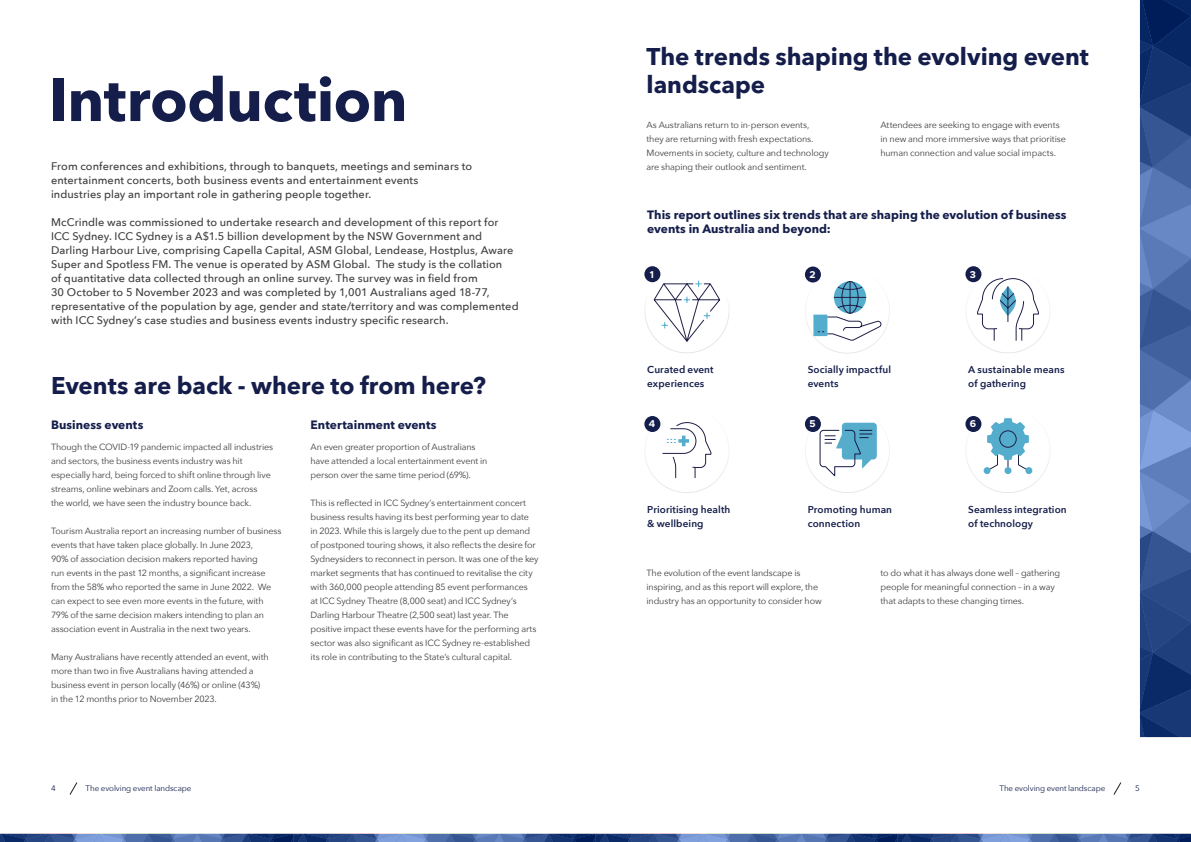
<style>
.page{position:relative;width:1191px;height:842px;background:#fff}
.page>*{position:absolute;margin:0;border:0;box-sizing:border-box;transform-origin:0 0}
.t1{font:700 60px "Avenir Next LT Pro";letter-spacing:-.01em;color:#151e4b}
.t2{font:700 24px/28px "Avenir Next LT Pro";color:#151e4b}
.t3{font:700 12px/14px "Avenir Next LT Pro";letter-spacing:.005em;color:#151e4b}
.Subtitle{font:500 11px/14px "Avenir Next";letter-spacing:.005em;color:#3e3e3f}
.t4{font:600 10px/14px "Avenir Next";letter-spacing:.01em;color:#151e4b}
.Numbers{font:700 10px "Metropolis";color:#fff}
.t5{font:9px/14px "Avenir Next";letter-spacing:-.015em;color:#3e3e3f}
.t6{font:8px "Avenir Next";letter-spacing:-.01em;color:#151e4b}
</style>
<div class="page">
<div style="left:644px;top:266px;width:16px;height:16px;background:#151e4b;border-radius:50%"></div>
<div style="left:644px;top:416px;width:16px;height:16px;background:#151e4b;border-radius:50%"></div>
<div style="left:805px;top:266px;width:16px;height:16px;background:#151e4b;border-radius:50%"></div>
<svg style="left:819px;top:423px;width:58px;height:54px"></svg>
<div style="left:805px;top:416px;width:16px;height:16px;background:#151e4b;border-radius:50%"></div>
<div style="left:965px;top:266px;width:16px;height:16px;background:#151e4b;border-radius:50%"></div>
<div style="left:965px;top:416px;width:16px;height:16px;background:#151e4b;border-radius:50%"></div>
<svg style="left:1140px;top:0;width:51px;height:737px;background:#3c5a98"></svg>
<div style="left:1004px;top:467px;width:7px;height:7px;background:#54adcc;border-radius:50%"></div>
<div style="left:1025px;top:467px;width:7px;height:7px;background:#54adcc;border-radius:50%"></div>
<div style="left:983px;top:467px;width:7px;height:7px;background:#54adcc;border-radius:50%"></div>
<svg style="left:987px;top:418px;width:41px;height:52px"></svg>
<div style="left:999px;top:430px;width:17px;height:18px;border:1px solid #1f1f47;border-radius:50%"></div>
<svg style="left:653px;top:281px;width:68px;height:62px"></svg>
<svg style="left:813px;top:280px;width:69px;height:61px"></svg>
<svg style="left:976px;top:278px;width:63px;height:64px"></svg>
<svg style="left:662px;top:422px;width:50px;height:57px"></svg>
<svg style="left:1113px;top:782px;width:9px;height:13px"></svg>
<svg style="left:69px;top:782px;width:9px;height:13px"></svg>
<svg style="left:0;top:834px;width:595px;height:8px;background:#3e5d9b"></svg>
<svg style="left:595px;top:834px;width:596px;height:8px;background:#3e5d9b"></svg>
<h1 class="t1" style="left:49px;top:63px;width:360px">Introduction</h1>
<p class="Subtitle" style="left:51px;top:159px;width:423px">From conferences and exhibitions, through to banquets, meetings and seminars to entertainment concerts, both business events and entertainment events<br>industries play an important role in gathering people together.</p>
<p class="Subtitle" style="left:51px;top:215px;width:469px">McCrindle was commissioned to undertake research and development of this report for ICC Sydney. ICC Sydney is a A$1.5 billion development by the NSW Government and Darling Harbour Live, comprising Capella Capital, ASM Global, Lendease, Hostplus, Aware Super and Spotless FM. The venue is operated by ASM Global. The study is the collation<br>of quantitative data collected through an online survey. The survey was in field from<br>30 October to 5 November 2023 and was completed by 1,001 Australians aged 18-77, representative of the population by age, gender and state/territory and was complemented with ICC Sydney’s case studies and business events industry specific research.</p>
<h2 class="t2" style="left:51px;top:371px;width:436px">Events are back - where to from here?</h2>
<h3 class="t3" style="left:51px;top:418px;width:94px">Business events</h3>
<p class="t5" style="left:51px;top:440px;width:224px">Though the COVID-19 pandemic impacted all industries and sectors, the business events industry was hit especially hard, being forced to shift online through live streams, online webinars and Zoom calls. Yet, across<br>the world, we have seen the industry bounce back.</p>
<p class="t5" style="left:51px;top:524px;width:232px">Tourism Australia report an increasing number of business events that have taken place globally. In June 2023,<br>90% of association decision makers reported having<br>run events in the past 12 months, a significant increase from the 58% who reported the same in June 2022. We can expect to see even more events in the future, with 79% of the same decision makers intending to plan an association event in Australia in the next two years.<sup>1</sup></p>
<p class="t5" style="left:51px;top:650px;width:219px">Many Australians have recently attended an event, with more than two in five Australians having attended a business event in person locally (46%) or online (43%) in the 12 months prior to November 2023.</p>
<h3 class="t3" style="left:310px;top:418px;width:127px">Entertainment events</h3>
<p class="t5" style="left:310px;top:440px;width:178px">An even greater proportion of Australians have attended a local entertainment event in person over the same time period (69%).</p>
<p class="t5" style="left:310px;top:496px;width:230px">This is reflected in ICC Sydney’s entertainment concert business results having its best performing year to date<br>in 2023. While this is largely due to the pent up demand of postponed touring shows, it also reflects the desire for Sydneysiders to reconnect in person. It was one of the key market segments that has continued to revitalise the city with 360,000 people attending 85 event performances<br>at ICC Sydney Theatre (8,000 seat) and ICC Sydney’s Darling Harbour Theatre (2,500 seat) last year. The positive impact these events have for the performing arts sector was also significant as ICC Sydney re-established its role in contributing to the State’s cultural capital.</p>
<h2 class="t2" style="left:646px;top:42px;width:444px">The trends shaping the evolving event landscape</h2>
<p class="t5" style="left:646px;top:118px;width:184px">As Australians return to in-person events, they are returning with fresh expectations.<br>Movements in society, culture and technology are shaping their outlook and sentiment.</p>
<p class="t5" style="left:880px;top:118px;width:187px">Attendees are seeking to engage with events in new and more immersive ways that prioritise human connection and value social impacts.</p>
<h3 class="t3" style="left:647px;top:208px;width:421px">This report outlines six trends that are shaping the evolution of business events in Australia and beyond:</h3>
<p class="Numbers" style="left:650px;top:268px;width:6px">1</p>
<p class="Numbers" style="left:809px;top:268px;width:8px">2</p>
<p class="Numbers" style="left:970px;top:268px;width:8px">3</p>
<h4 class="t4" style="left:647px;top:362px;width:68px">Curated event experiences</h4>
<h4 class="t4" style="left:807px;top:362px;width:85px">Socially impactful events</h4>
<h4 class="t4" style="left:968px;top:362px;width:98px">A sustainable means of gathering</h4>
<p class="Numbers" style="left:648px;top:418px;width:8px">4</p>
<p class="Numbers" style="left:809px;top:418px;width:8px">5</p>
<p class="Numbers" style="left:969px;top:418px;width:8px">6</p>
<h4 class="t4" style="left:647px;top:502px;width:85px">Prioritising health &amp; wellbeing</h4>
<h4 class="t4" style="left:807px;top:502px;width:86px">Promoting human connection</h4>
<h4 class="t4" style="left:968px;top:502px;width:100px">Seamless integration of technology</h4>
<p class="t5" style="left:646px;top:566px;width:177px">The evolution of the event landscape is inspiring, and as this report will explore, the industry has an opportunity to consider how</p>
<p class="t5" style="left:880px;top:566px;width:181px">to do what it has always done well – gathering people for meaningful connection – in a way that adapts to these changing times.</p>
<p class="t6" style="left:51px;top:782px;width:6px">4</p>
<p class="t6" style="left:86px;top:782px;width:107px">The evolving event landscape</p>
<p class="t6" style="left:999px;top:782px;width:107px">The evolving event landscape</p>
<p class="t6" style="left:1135px;top:782px;width:6px">5</p>
</div>
